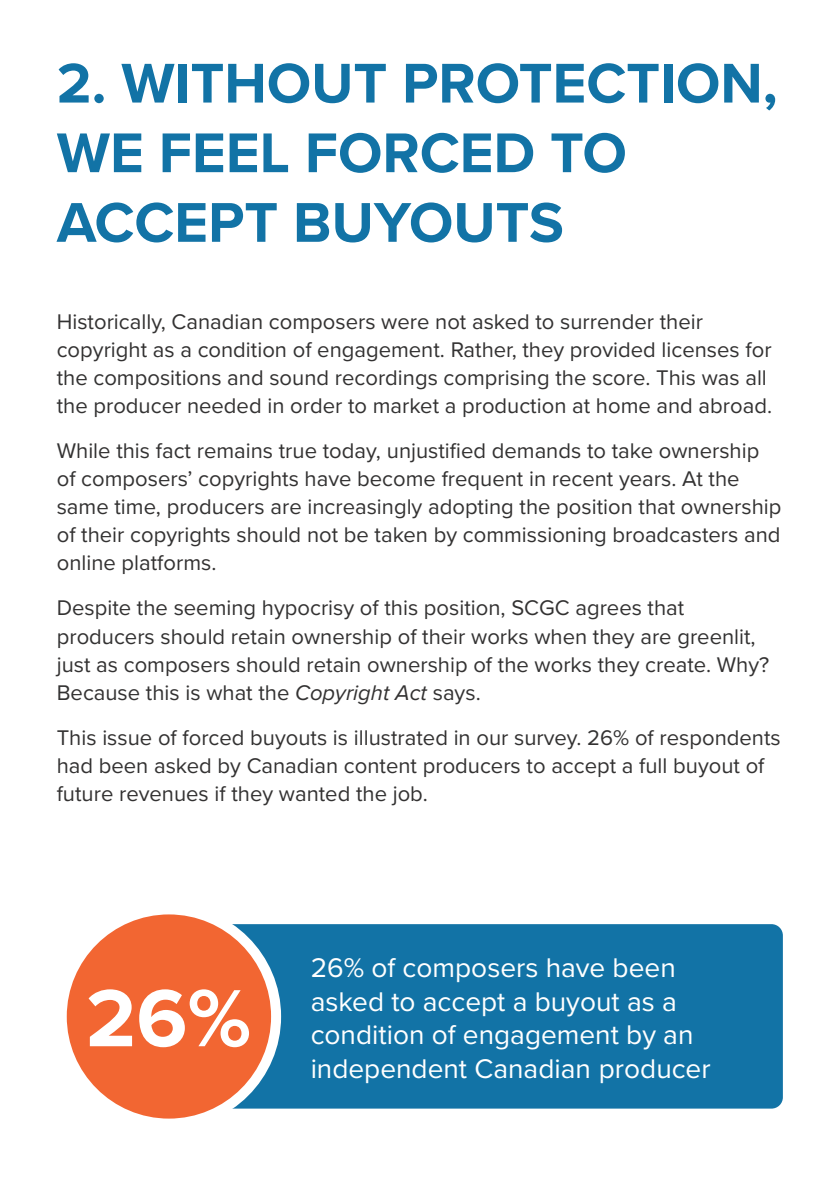
<style>
.page{position:relative;width:840px;height:1191px;background:#fff}
.page>*{position:absolute;margin:0;border:0;box-sizing:border-box;transform-origin:0 0}
.t1{font:700 84px "Proxima Nova";color:#fff}
.t2{font:700 58px/69.6px "Proxima Nova";color:#1273a6}
.t3{font:28px/33.6px "Proxima Nova";color:#fff}
.t4{font:22px/28px "Proxima Nova";color:#333232}
.s1{font-style:italic}
</style>
<div class="page">
<div style="left:169px;top:924px;width:613px;height:184px;background:#1273a6;border-radius:11px"></div>
<div style="left:62px;top:909px;width:214px;height:214px;background:#f26632;border-radius:50%"></div>
<div style="left:57px;top:904px;width:224px;height:224px;border:10px solid #fff;border-radius:50%"></div>
<h2 class="t2" style="left:57px;top:47px;width:722px">2. WITHOUT PROTECTION,<br>WE FEEL FORCED TO<br>ACCEPT BUYOUTS</h2>
<p class="t4" style="left:57px;top:307px;width:716px">Historically, Canadian composers were not asked to surrender their copyright as a condition of engagement. Rather, they provided licenses for the compositions and sound recordings comprising the score. This was all the producer needed in order to market a production at home and abroad.</p>
<p class="t4" style="left:57px;top:436px;width:725px">While this fact remains true today, unjustified demands to take ownership of composers’ copyrights have become frequent in recent years. At the same time, producers are increasingly adopting the position that ownership of their copyrights should not be taken by commissioning broadcasters and online platforms.</p>
<p class="t4" style="left:57px;top:593px;width:713px">Despite the seeming hypocrisy of this position, SCGC agrees that producers should retain ownership of their works when they are greenlit, just as composers should retain ownership of the works they create. Why?<br>Because this is what the <span class="s1">Copyright Act</span> says.</p>
<p class="t4" style="left:57px;top:722px;width:725px">This issue of forced buyouts is illustrated in our survey. 26% of respondents had been asked by Canadian content producers to accept a full buyout of future revenues if they wanted the job.</p>
<h1 class="t1" style="left:86px;top:955px;width:167px">26%</h1>
<p class="t3" style="left:310px;top:949px;width:401px">26% of composers have been asked to accept a buyout as a condition of engagement by an independent Canadian producer</p>
</div>
